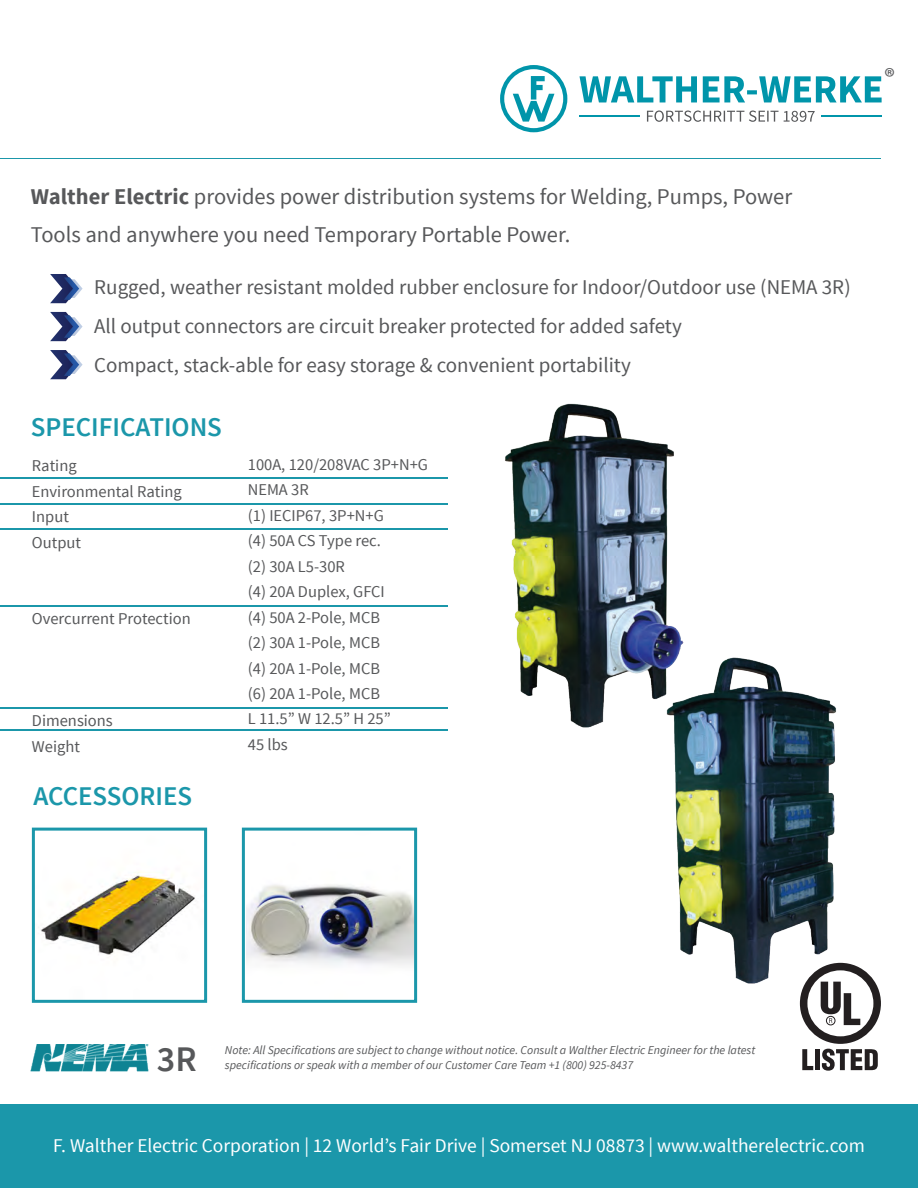
<style>
.page{position:relative;width:918px;height:1188px;background:#fff}
.page>*{position:absolute;margin:0;border:0;box-sizing:border-box;transform-origin:0 0}
.t1{font:600 36px "Source Sans Pro";color:#57585a}
.t2{font:600 27px "Source Sans Pro";color:#1b97aa}
.t3{font:26.25px "Myriad Pro";color:#57585a}
.t4{font:22.5px/37.5px "Source Sans Pro";color:#57585a}
.t5{font:21px/39px "Source Sans Pro";color:#57585a}
.t6{font:19.5px "Source Sans Pro";color:#fff}
.t7{font:16.5px/25.5px "Source Sans Pro";color:#57585a}
.t8{font:italic 12px/14.4px "Source Sans Pro";color:#57585a}
.s1{font-weight:700}
</style>
<div class="page">
<img style="left:247px;top:884px;width:166px;height:82px">
<img style="left:675px;top:766px;width:168px;height:240px">
<hr style="left:0;top:158px;width:881px;height:1px;background:#1b97aa">
<hr style="left:0;top:478px;width:447px;height:1px;background:#1b97aa">
<hr style="left:0;top:503px;width:447px;height:1px;background:#1b97aa">
<hr style="left:0;top:529px;width:447px;height:1px;background:#1b97aa">
<hr style="left:0;top:605px;width:447px;height:1px;background:#1b97aa">
<hr style="left:0;top:707px;width:447px;height:1px;background:#1b97aa">
<hr style="left:0;top:730px;width:447px;height:1px;background:#1b97aa">
<svg style="left:50px;top:350px;width:33px;height:29px"></svg>
<svg style="left:50px;top:312px;width:33px;height:29px"></svg>
<svg style="left:50px;top:274px;width:33px;height:29px"></svg>
<img style="left:299px;top:403px;width:537px;height:363px">
<img style="left:38px;top:871px;width:157px;height:84px">
<div style="left:32px;top:828px;width:175px;height:175px;border:3px solid #1b97aa"></div>
<div style="left:242px;top:828px;width:175px;height:175px;border:3px solid #1b97aa"></div>
<div style="left:0;top:1105px;width:918px;height:83px;background:#1b97aa"></div>
<svg style="left:800px;top:963px;width:81px;height:108px"></svg>
<div style="left:826px;top:1016px;width:9px;height:9px;border:1px solid #231f20;border-radius:50%"></div>
<img style="left:31px;top:1044px;width:118px;height:28px">
<svg style="left:579px;top:76px;width:303px;height:26px"></svg>
<svg style="left:500px;top:65px;width:67px;height:67px"></svg>
<svg style="left:647px;top:110px;width:168px;height:12px"></svg>
<hr style="left:579px;top:116px;width:61px;height:1px;background:#0095aa">
<hr style="left:821px;top:116px;width:61px;height:1px;background:#0095aa">
<h3 class="t3" style="left:884px;top:61px;width:13px">®</h3>
<h3 class="t4" style="left:31px;top:178px;width:763px"><span class="s1">Walther Electric</span> provides power distribution systems for Welding, Pumps, Power<br>Tools and anywhere you need Temporary Portable Power.</h3>
<p class="t5" style="left:94px;top:268px;width:758px">Rugged, weather resistant molded rubber enclosure for Indoor/Outdoor use (NEMA 3R)<br>All output connectors are circuit breaker protected for added safety<br>Compact, stack-able for easy storage &amp; convenient portability</p>
<h2 class="t2" style="left:31px;top:410px;width:193px">SPECIFICATIONS</h2>
<p class="t7" style="left:32px;top:453px;width:151px">Rating<br>Environmental Rating<br>Input<br>Output</p>
<p class="t7" style="left:32px;top:606px;width:160px">Overcurrent Protection</p>
<p class="t7" style="left:32px;top:708px;width:82px">Dimensions<br>Weight</p>
<h2 class="t2" style="left:33px;top:779px;width:160px">ACCESSORIES</h2>
<p class="t7" style="left:248px;top:452px;width:182px">100A, 120/208VAC 3P+N+G<br>NEMA 3R<br>(1) IECIP67, 3P+N+G<br>(4) 50A CS Type rec.<br>(2) 30A L5-30R<br>(4) 20A Duplex, GFCI<br>(4) 50A 2-Pole, MCB<br>(2) 30A 1-Pole, MCB<br>(4) 20A 1-Pole, MCB<br>(6) 20A 1-Pole, MCB<br>L 11.5” W 12.5” H 25”<br>45 lbs</p>
<h1 class="t1" style="left:157px;top:1036px;width:41px">3R</h1>
<p class="t8" style="left:225px;top:1043px;width:532px">Note: All Specifications are subject to change without notice. Consult a Walther Electric Engineer for the latest specifications or speak with a member of our Customer Care Team +1 (800) 925-8437</p>
<p class="t6" style="left:53px;top:1134px;width:813px">F. Walther Electric Corporation | 12 World’s Fair Drive | Somerset NJ 08873 | www.waltherelectric.com</p>
</div>
